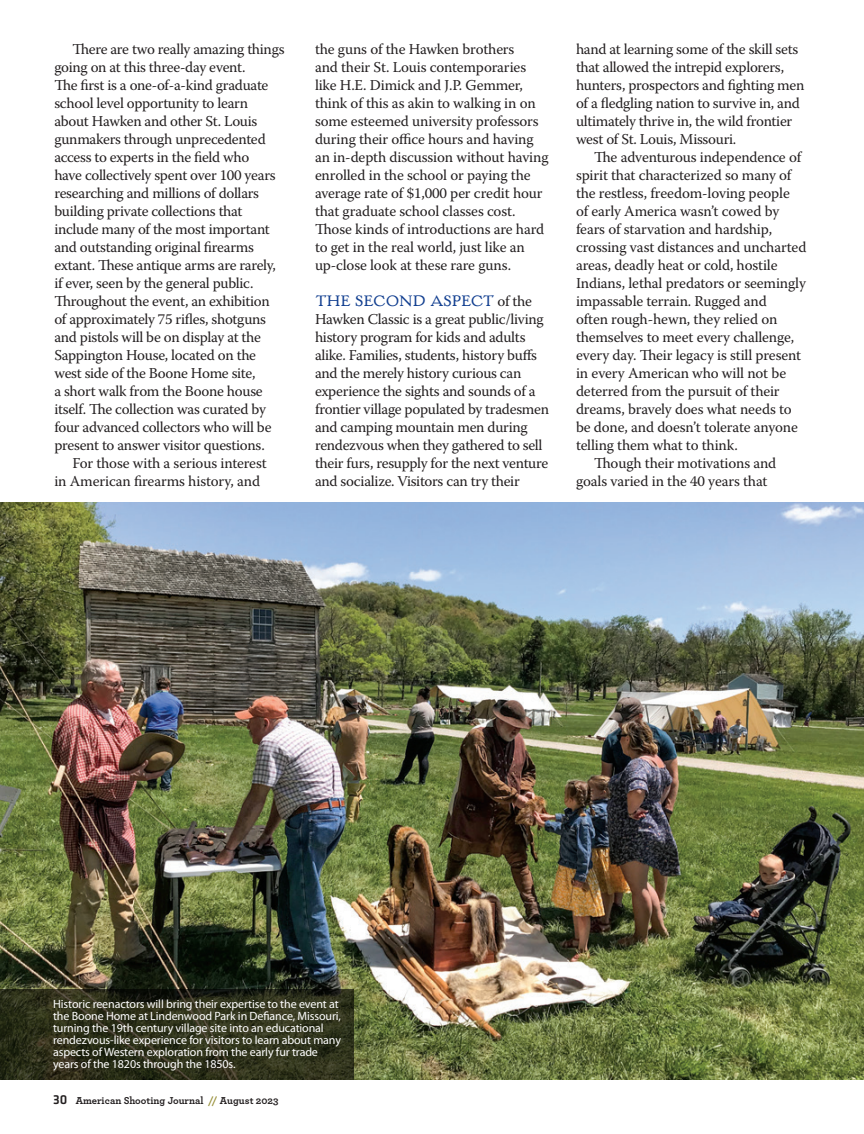
<style>
.page{position:relative;width:864px;height:1134px;background:#fff}
.page>*{position:absolute;margin:0;border:0;box-sizing:border-box;transform-origin:0 0}
.Body_Copy{font:18px "AT Handle Oldstyle";letter-spacing:-.02em;color:#123f90}
.Body_Copy-2{font:15px/18px "Warnock Pro";letter-spacing:-.015em;color:#231f20}
.Photo_Caption{font:12px/12px "Myriad Pro";letter-spacing:-.01em;color:#fff}
.t1{font:700 10.5px "Archer";color:#231f20}
.s1{font-family:"Warnock Pro";font-size:15px;color:#231f20}
.s2{font-family:"Klavika";font-weight:500;font-size:13.5px}
.s3{color:#98903a}
</style>
<div class="page">
<img style="left:0;top:502px;width:864px;height:578px">
<svg style="left:0;top:989px;width:353px;height:91px;background:#2d2f1a"></svg>
<p class="Body_Copy-2" style="left:54px;top:40px;width:232px;text-indent:18px">There are two really amazing things going on at this three-day event.<br>The first is a one-of-a-kind graduate school level opportunity to learn about Hawken and other St. Louis gunmakers through unprecedented access to experts in the field who<br>have collectively spent over 100 years researching and millions of dollars building private collections that include many of the most important and outstanding original firearms extant. These antique arms are rarely, if ever, seen by the general public.<br>Throughout the event, an exhibition of approximately 75 rifles, shotguns and pistols will be on display at the Sappington House, located on the west side of the Boone Home site,<br>a short walk from the Boone house itself. The collection was curated by four advanced collectors who will be present to answer visitor questions.</p>
<p class="Body_Copy-2" style="left:54px;top:454px;width:214px;text-indent:18px">For those with a serious interest in American firearms history, and</p>
<p class="Body_Copy-2" style="left:315px;top:40px;width:235px">the guns of the Hawken brothers<br>and their St. Louis contemporaries like H.E. Dimick and J.P. Gemmer, think of this as akin to walking in on some esteemed university professors during their office hours and having an in-depth discussion without having enrolled in the school or paying the average rate of $1,000 per credit hour that graduate school classes cost.<br>Those kinds of introductions are hard to get in the real world, just like an up-close look at these rare guns.</p>
<p class="Body_Copy" style="left:315px;top:290px;width:218px">THE SECOND ASPECT <span class="s1">of the</span></p>
<p class="Body_Copy-2" style="left:315px;top:310px;width:236px">Hawken Classic is a great public/living history program for kids and adults alike. Families, students, history buffs and the merely history curious can experience the sights and sounds of a frontier village populated by tradesmen and camping mountain men during rendezvous when they gathered to sell their furs, resupply for the next venture and socialize. Visitors can try their</p>
<p class="Body_Copy-2" style="left:576px;top:40px;width:230px">hand at learning some of the skill sets that allowed the intrepid explorers, hunters, prospectors and fighting men of a fledgling nation to survive in, and ultimately thrive in, the wild frontier west of St. Louis, Missouri.</p>
<p class="Body_Copy-2" style="left:576px;top:148px;width:232px;text-indent:18px">The adventurous independence of spirit that characterized so many of the restless, freedom-loving people<br>of early America wasn’t cowed by fears of starvation and hardship, crossing vast distances and uncharted areas, deadly heat or cold, hostile Indians, lethal predators or seemingly impassable terrain. Rugged and<br>often rough-hewn, they relied on themselves to meet every challenge, every day. Their legacy is still present in every American who will not be deterred from the pursuit of their dreams, bravely does what needs to be done, and doesn’t tolerate anyone telling them what to think.</p>
<p class="Body_Copy-2" style="left:576px;top:454px;width:202px;text-indent:18px">Though their motivations and goals varied in the 40 years that</p>
<p class="Photo_Caption" style="left:53px;top:998px;width:290px">Historic reenactors will bring their expertise to the event at the Boone Home at Lindenwood Park in Defiance, Missouri, turning the 19th century village site into an educational rendezvous-like experience for visitors to learn about many aspects of Western exploration from the early fur trade years of the 1820s through the 1850s.</p>
<p class="t1" style="left:53px;top:1092px;width:227px"><span class="s2">30</span> American Shooting Journal <span class="s3">//</span> August 2023</p>
</div>
